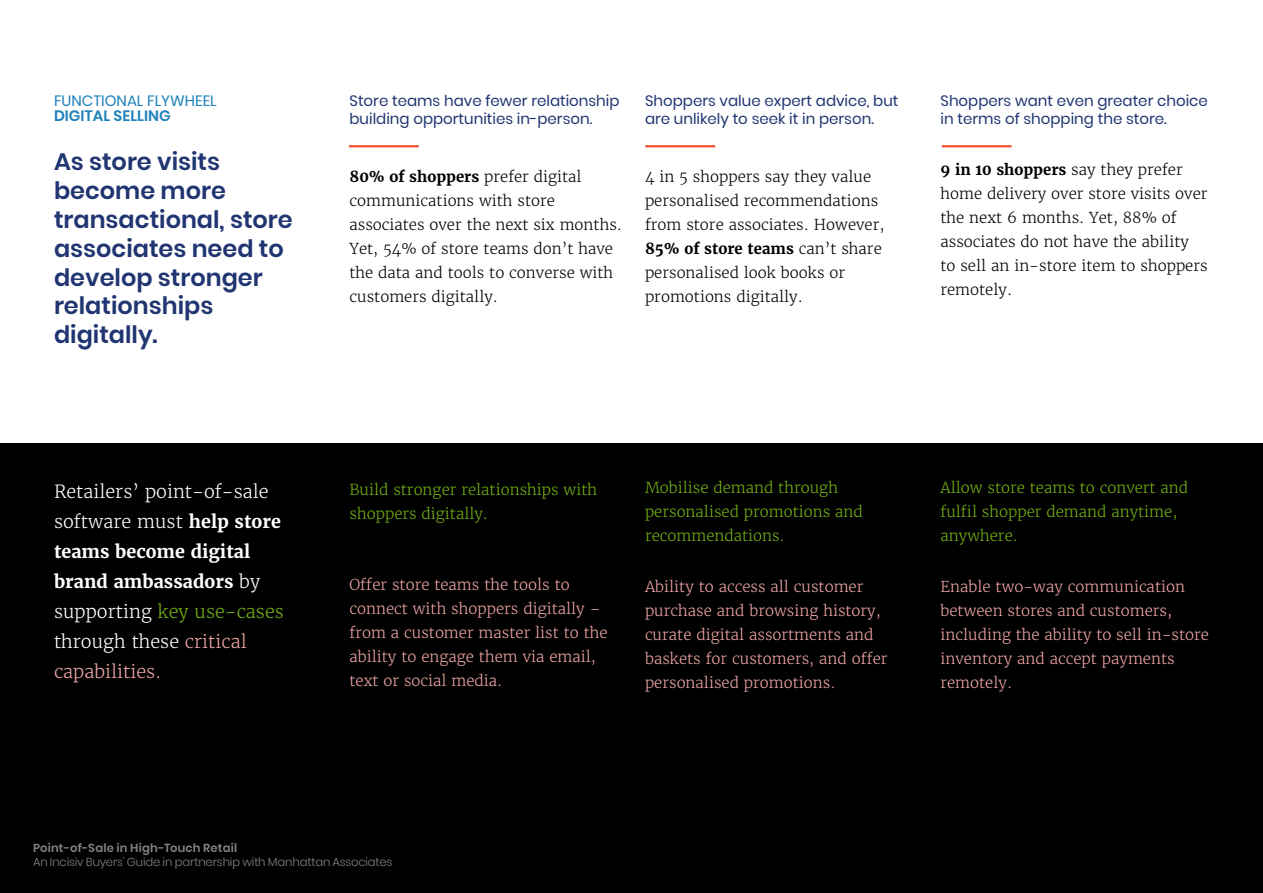
<style>
.page{position:relative;width:1263px;height:893px;background:#fff}
.page>*{position:absolute;margin:0;border:0;box-sizing:border-box;transform-origin:0 0}
.t1{font:600 24px/28.8px "Poppins";color:#203571}
.Body_Copy_Smaller{font:300 18px/30px "Merriweather";color:#fff}
.Body_Copy_Smaller-2{font:700 18px/30px "Merriweather";color:#fff}
.Body_Copy_Smaller-3{font:300 15px/24px "Merriweather";color:#000}
.Small_pink_text{font:300 15px/24px "Merriweather";color:#efa5a5}
.Poppins_thin_blue{font:15px/18px "Poppins";color:#203571}
.Green_Text{font:300 15px/24px "Merriweather";color:#73b013}
.t2{font:15px "Poppins";color:#1f82bc}
.t3{font:600 15px "Poppins";color:#1f82bc}
.t4{font:300 11.7px "Poppins";letter-spacing:-.015em;color:#808285}
.t5{font:600 11.7px "Poppins";letter-spacing:.02em;color:#808285}
.s1{font-weight:300}
.s2{font-weight:700}
.s3{color:#73b013}
.s4{color:#efa5a5}
</style>
<div class="page">
<div style="left:0;top:444px;width:1263px;height:449px;background:#000"></div>
<hr style="left:349px;top:145px;width:70px;height:2px;background:#f05332">
<hr style="left:645px;top:145px;width:70px;height:2px;background:#f05332">
<hr style="left:942px;top:145px;width:70px;height:2px;background:#f05332">
<p class="t2" style="left:54px;top:92px;width:164px">FUNCTIONAL FLYWHEEL</p>
<p class="t3" style="left:54px;top:107px;width:118px">DIGITAL SELLING</p>
<p class="t1" style="left:54px;top:148px;width:240px">As store visits become more transactional, store associates need to develop stronger relationships digitally.</p>
<p class="Body_Copy_Smaller" style="left:54px;top:477px;width:216px">Retailers’ point-of-sale</p>
<p class="Body_Copy_Smaller-2" style="left:54px;top:506px;width:228px"><span class="s1">software must</span> help store teams become digital</p>
<p class="Body_Copy_Smaller" style="left:54px;top:567px;width:231px"><span class="s2">brand ambassadors</span> by supporting <span class="s3">key use-cases </span>through these <span class="s4">critical capabilities.</span></p>
<p class="Poppins_thin_blue" style="left:349px;top:92px;width:272px">Store teams have fewer relationship building opportunities in-person.</p>
<p class="Body_Copy_Smaller-3" style="left:349px;top:165px;width:274px"><span class="s2">80% of shoppers</span> prefer digital communications with store associates over the next six months.<br>Yet, 54% of store teams don’t have the data and tools to converse with customers digitally.</p>
<p class="Poppins_thin_blue" style="left:645px;top:92px;width:255px">Shoppers value expert advice, but are unlikely to seek it in person.</p>
<p class="Body_Copy_Smaller-3" style="left:645px;top:165px;width:241px">4 in 5 shoppers say they value personalised recommendations from store associates. However,<br><span class="s2">85% of store teams</span> can’t share personalised look books or promotions digitally.</p>
<p class="Poppins_thin_blue" style="left:940px;top:92px;width:269px">Shoppers want even greater choice in terms of shopping the store.</p>
<p class="Body_Copy_Smaller-3" style="left:940px;top:158px;width:269px"><span class="s2">9 in 10 shoppers</span> say they prefer home delivery over store visits over the next 6 months. Yet, 88% of associates do not have the ability to sell an in-store item to shoppers remotely.</p>
<p class="Green_Text" style="left:349px;top:478px;width:249px">Build stronger relationships with shoppers digitally.</p>
<p class="Small_pink_text" style="left:349px;top:573px;width:260px">Offer store teams the tools to connect with shoppers digitally – from a customer master list to the ability to engage them via email, text or social media.</p>
<p class="Green_Text" style="left:645px;top:476px;width:219px">Mobilise demand through personalised promotions and recommendations.</p>
<p class="Small_pink_text" style="left:645px;top:575px;width:244px">Ability to access all customer purchase and browsing history, curate digital assortments and baskets for customers, and offer personalised promotions.</p>
<p class="Green_Text" style="left:940px;top:476px;width:249px">Allow store teams to convert and fulfil shopper demand anytime, anywhere.</p>
<p class="Small_pink_text" style="left:940px;top:575px;width:270px">Enable two-way communication between stores and customers, including the ability to sell in-store inventory and accept payments remotely.</p>
<p class="t5" style="left:33px;top:841px;width:206px">Point-of-Sale in High-Touch Retail</p>
<p class="t4" style="left:33px;top:855px;width:361px">An Incisiv Buyers’ Guide in partnership with Manhattan Associates</p>
</div>
